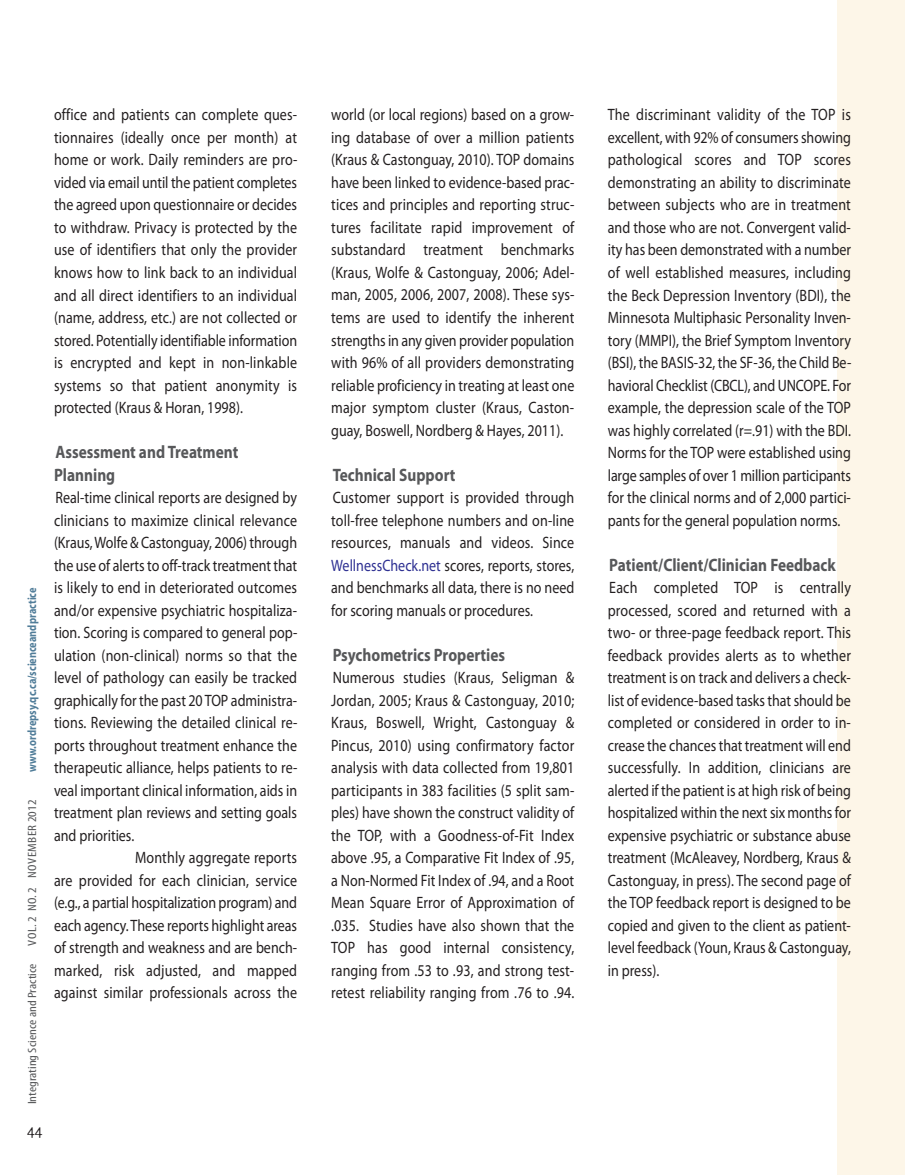
<style>
.page{position:relative;width:905px;height:1175px;background:#fff}
.page>*{position:absolute;margin:0;border:0;box-sizing:border-box;transform-origin:0 0}
.t1{font:700 18px/22.5px "Myriad Pro";color:#57585a;scale:.85 1}
.t2{font:16.5px/22.5px "Myriad Pro";color:#231f20;text-align:justify;scale:.85 1}
.t3{font:15px "Template Gothic";color:#231f20}
.t4{font:700 12.15px "Myriad Pro";color:#517d99;scale:.85 1}
.t5{font:condensed 12px "Myriad Pro";color:#57585a;scale:1.2 1}
.t6{font:condensed 12px "Myriad Pro";letter-spacing:.03em;color:#57585a;scale:1.2 1}
.s1{color:#2e3092}
</style>
<div class="page">
<div style="left:837px;top:0;width:67px;height:1174px;background:#fdf6e8"></div>
<p class="t4" style="left:27px;top:772px;width:219px;rotate:-90deg">www.ordrepsy.qc.ca/scienceandpractice</p>
<p class="t6" style="left:28px;top:945px;width:123px;rotate:-90deg">Vol.2 no.2 noVember 2012</p>
<p class="t5" style="left:28px;top:1104px;width:119px;rotate:-90deg">Integrating Science and Practice</p>
<p class="t3" style="left:27px;top:1124px;width:17px">44</p>
<p class="t2" style="left:54px;top:105px;width:288px">office and patients can complete ques&shy;tionnaires (ideally once per month) at home or work. Daily reminders are pro&shy;vided via email until the patient completes the agreed upon questionnaire or decides to withdraw. Privacy is protected by the use of identifiers that only the provider knows how to link back to an individual and all direct identifiers to an individual (name, address, etc.) are not collected or stored. Potentially identifiable information is encrypted and kept in non-linkable systems so that patient anonymity is protected (Kraus &amp; Horan, 1998).</p>
<p class="t1" style="left:54px;top:442px;width:218px">Assessment and Treatment<br>Planning</p>
<p class="t2" style="left:55px;top:487px;width:286px">Real-time clinical reports are designed by</p>
<p class="t2" style="left:54px;top:510px;width:287px">clinicians to maximize clinical relevance</p>
<p class="t2" style="left:54px;top:532px;width:287px">(Kraus,Wolfe &amp; Castonguay, 2006) through</p>
<p class="t2" style="left:54px;top:555px;width:287px">the use of alerts to off-track treatment that</p>
<p class="t2" style="left:54px;top:577px;width:287px">is likely to end in deteriorated outcomes</p>
<p class="t2" style="left:54px;top:600px;width:287px">and/or expensive psychiatric hospitaliza-</p>
<p class="t2" style="left:54px;top:622px;width:288px">tion. Scoring is compared to general pop-</p>
<p class="t2" style="left:54px;top:645px;width:287px">ulation (non-clinical) norms so that the</p>
<p class="t2" style="left:54px;top:667px;width:287px">level of pathology can easily be tracked</p>
<p class="t2" style="left:54px;top:690px;width:287px">graphically for the past 20 TOP administra-</p>
<p class="t2" style="left:54px;top:712px;width:288px">tions. Reviewing the detailed clinical re-</p>
<p class="t2" style="left:54px;top:735px;width:287px">ports throughout treatment enhance the</p>
<p class="t2" style="left:54px;top:757px;width:288px">therapeutic alliance, helps patients to re-</p>
<p class="t2" style="left:54px;top:780px;width:287px">veal important clinical information, aids in</p>
<p class="t2" style="left:54px;top:802px;width:287px">treatment plan reviews and setting goals</p>
<p class="t2" style="left:54px;top:825px;width:96px">and priorities.</p>
<p class="t2" style="left:135px;top:847px;width:192px">Monthly aggregate reports</p>
<p class="t2" style="left:54px;top:870px;width:287px">are provided for each clinician, service</p>
<p class="t2" style="left:54px;top:892px;width:287px">(e.g., a partial hospitalization program) and</p>
<p class="t2" style="left:54px;top:915px;width:287px">each agency. These reports highlight areas</p>
<p class="t2" style="left:54px;top:937px;width:287px">of strength and weakness and are bench-</p>
<p class="t2" style="left:54px;top:960px;width:287px">marked, risk adjusted, and mapped</p>
<p class="t2" style="left:54px;top:982px;width:287px">against similar professionals across the</p>
<p class="t2" style="left:331px;top:105px;width:287px">world (or local regions) based on a grow&shy;ing database of over a million patients (Kraus &amp; Castonguay, 2010). TOP domains have been linked to evidence-based prac&shy;tices and principles and reporting struc&shy;tures facilitate rapid improvement of substandard treatment benchmarks (Kraus, Wolfe &amp; Castonguay, 2006; Adel&shy;man, 2005, 2006, 2007, 2008). These sys&shy;tems are used to identify the inherent strengths in any given provider population with 96% of all providers demonstrating reliable proficiency in treating at least one major symptom cluster (Kraus, Caston&shy;guay, Boswell, Nordberg &amp; Hayes, 2011).</p>
<p class="t1" style="left:332px;top:465px;width:146px">Technical Support</p>
<p class="t2" style="left:331px;top:487px;width:287px">Customer support is provided through toll-free telephone numbers and on-line resources, manuals and videos. Since <span class="s1">WellnessCheck.net</span> scores, reports, stores, and benchmarks all data, there is no need for scoring manuals or procedures.</p>
<p class="t1" style="left:332px;top:645px;width:204px">Psychometrics Properties</p>
<p class="t2" style="left:331px;top:667px;width:287px">Numerous studies (Kraus, Seligman &amp; Jordan, 2005; Kraus &amp; Castonguay, 2010; Kraus, Boswell, Wright, Castonguay &amp; Pincus, 2010) using confirmatory factor analysis with data collected from 19,801 participants in 383 facilities (5 split sam&shy;ples) have shown the construct validity of the TOP, with a Goodness-of-Fit Index above .95, a Comparative Fit Index of .95, a Non-Normed Fit Index of .94, and a Root Mean Square Error of Approximation of .035. Studies have also shown that the TOP has good internal consistency, ranging from .53 to .93, and strong test&shy;retest reliability ranging from .76 to .94.</p>
<p class="t2" style="left:607px;top:105px;width:288px">The discriminant validity of the TOP is excellent, with 92% of consumers showing pathological scores and TOP scores demonstrating an ability to discriminate between subjects who are in treatment and those who are not. Convergent valid&shy;ity has been demonstrated with a number of well established measures, including the Beck Depression Inventory (BDI), the Minnesota Multiphasic Personality Inven&shy;tory (MMPI), the Brief Symptom Inventory (BSI), the BASIS-32, the SF-36, the Child Be&shy;havioral Checklist (CBCL), and UNCOPE. For example, the depression scale of the TOP was highly correlated (r=.91) with the BDI.<br>Norms for the TOP were established using large samples of over 1 million participants for the clinical norms and of 2,000 partici&shy;pants for the general population norms.</p>
<p class="t1" style="left:609px;top:555px;width:268px">Patient/Client/Clinician Feedback</p>
<p class="t2" style="left:607px;top:577px;width:287px">Each completed TOP is centrally processed, scored and returned with a two- or three-page feedback report. This feedback provides alerts as to whether treatment is on track and delivers a check&shy;list of evidence-based tasks that should be completed or considered in order to in&shy;crease the chances that treatment will end successfully. In addition, clinicians are alerted if the patient is at high risk of being hospitalized within the next six months for expensive psychiatric or substance abuse treatment (McAleavey, Nordberg, Kraus &amp; Castonguay, in press). The second page of the TOP feedback report is designed to be copied and given to the client as patient&shy;level feedback (Youn, Kraus &amp; Castonguay, in press).</p>
</div>
